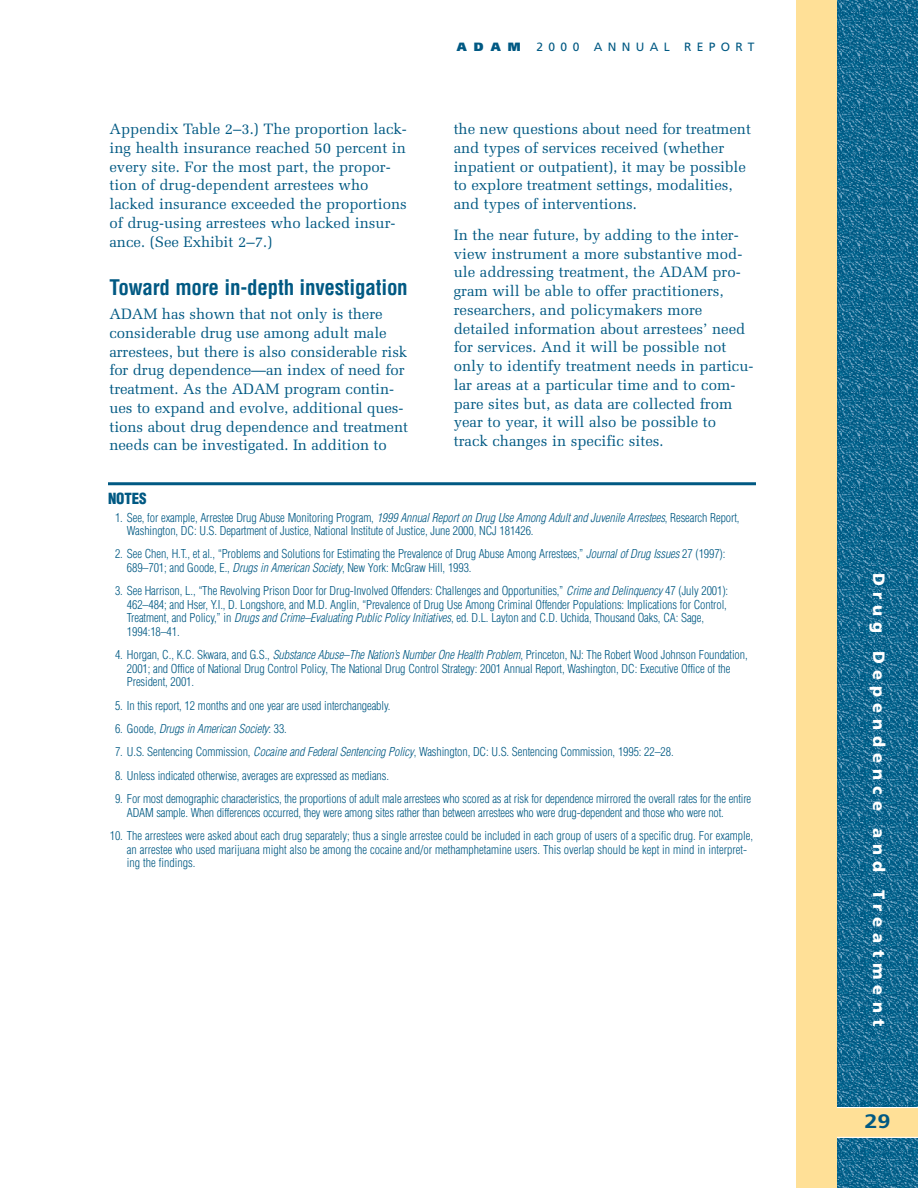
<style>
.page{position:relative;width:918px;height:1188px;background:#fff}
.page>*{position:absolute;margin:0;border:0;box-sizing:border-box;transform-origin:0 0}
.t1{font:700 condensed 21px "Helvetica";letter-spacing:-.01em;color:#005983}
.t2{font:700 19.5px "Frutiger";color:#005983;scale:1.2 1}
.t3{font:900 16.5px "Frutiger";letter-spacing:.365em;color:#fff}
.t4{font:15px/18.8px "Melior";color:#005983}
.t5{font:900 condensed 15px "Helvetica";letter-spacing:-.01em;color:#005983}
.t6{font:300 condensed 12px/13.5px "Helvetica";letter-spacing:-.01em;color:#005983}
.t7{font:italic 300 condensed 12px "Helvetica";letter-spacing:-.01em;color:#005983}
.t8{font:12px "Frutiger";letter-spacing:.445em;color:#005983}
.t9{font:900 12px "Frutiger";color:#005983}
.s1{font-style:italic}
.s2{font-style:normal}
</style>
<div class="page">
<div style="left:796px;top:0;width:44px;height:1188px;background:#ffe097"></div>
<img style="left:837px;top:0;width:81px;height:1188px">
<div style="left:837px;top:1107px;width:81px;height:30px;background:#ffe097"></div>
<hr style="left:837px;top:1107px;width:81px;height:1px;background:#fff">
<hr style="left:837px;top:1137px;width:81px;height:1px;background:#fff">
<hr style="left:108px;top:482px;width:648px;height:3px;background:#005983">
<p class="t4" style="left:110px;top:121px;width:299px">Appendix Table 2–3.) The proportion lack&shy;ing health insurance reached 50 percent in every site. For the most part, the propor&shy;tion of drug-dependent arrestees who lacked insurance exceeded the proportions of drug-using arrestees who lacked insur&shy;ance. (See Exhibit 2–7.)</p>
<h1 class="t1" style="left:110px;top:279px;width:300px">Toward more in-depth investigation</h1>
<p class="t4" style="left:110px;top:306px;width:300px">ADAM has shown that not only is there considerable drug use among adult male arrestees, but there is also considerable risk for drug dependence—an index of need for treatment. As the ADAM program contin&shy;ues to expand and evolve, additional ques&shy;tions about drug dependence and treatment needs can be investigated. In addition to</p>
<p class="t9" style="left:457px;top:42px;width:65px">ADAM</p>
<p class="t8" style="left:537px;top:42px;width:219px">2000 ANNUAL REPORT</p>
<p class="t4" style="left:454px;top:121px;width:299px">the new questions about need for treatment and types of services received (whether inpatient or outpatient), it may be possible to explore treatment settings, modalities, and types of interventions.</p>
<p class="t4" style="left:454px;top:227px;width:301px">In the near future, by adding to the inter&shy;view instrument a more substantive mod&shy;ule addressing treatment, the ADAM pro&shy;gram will be able to offer practitioners, researchers, and policymakers more detailed information about arrestees’ need for services. And it will be possible not only to identify treatment needs in particu&shy;lar areas at a particular time and to com&shy;pare sites but, as data are collected from year to year, it will also be possible to track changes in specific sites.</p>
<p class="t5" style="left:108px;top:492px;width:40px">NOTES</p>
<p class="t6" style="left:127px;top:511px;width:614px;text-indent:-12px">1. See, for example, Arrestee Drug Abuse Monitoring Program, <span class="s1">1999 Annual Report on Drug Use Among Adult and Juvenile Arrestees</span>, Research Report,<br>Washington, DC: U.S. Department of Justice, National Institute of Justice, June 2000, NCJ 181426.</p>
<p class="t6" style="left:127px;top:548px;width:600px;text-indent:-12px">2. See Chen, H.T., et al., “Problems and Solutions for Estimating the Prevalence of Drug Abuse Among Arrestees,” <span class="s1">Journal of Drug Issues</span> 27 (1997):<br>689–701; and Goode, E., <span class="s1">Drugs in American Society</span>, New York: McGraw Hill, 1993.</p>
<p class="t6" style="left:127px;top:585px;width:603px;text-indent:-12px">3. See Harrison, L., “The Revolving Prison Door for Drug-Involved Offenders: Challenges and Opportunities,” <span class="s1">Crime and Delinquency</span> 47 (July 2001):<br>462–484; and Hser, Y.I., D. Longshore, and M.D. Anglin, “Prevalence of Drug Use Among Criminal Offender Populations: Implications for Control, Treatment, and Policy,” in <span class="s1">Drugs and Crime–Evaluating Public Policy Initiatives</span>, ed. D.L. Layton and C.D. Uchida, Thousand Oaks, CA: Sage, 1994:18–41.</p>
<p class="t6" style="left:127px;top:649px;width:622px;text-indent:-12px">4. Horgan, C., K.C. Skwara, and G.S., <span class="s1">Substance Abuse–The Nation’s Number One Health Problem</span>, Princeton, NJ: The Robert Wood Johnson Foundation,<br>2001; and Office of National Drug Control Policy, The National Drug Control Strategy: 2001 Annual Report, Washington, DC: Executive Office of the<br>President, 2001.</p>
<p class="t6" style="left:115px;top:700px;width:277px">5. In this report, 12 months and one year are used interchangeably.</p>
<p class="t7" style="left:115px;top:724px;width:173px"><span class="s2">6. Goode,</span> Drugs in American Society<span class="s2">: 33.</span></p>
<p class="t6" style="left:115px;top:746px;width:560px">7. U.S. Sentencing Commission, <span class="s1">Cocaine and Federal Sentencing Policy</span>, Washington, DC: U.S. Sentencing Commission, 1995: 22–28.</p>
<p class="t6" style="left:115px;top:770px;width:275px">8. Unless indicated otherwise, averages are expressed as medians.</p>
<p class="t6" style="left:127px;top:793px;width:626px;text-indent:-12px">9. For most demographic characteristics, the proportions of adult male arrestees who scored as at risk for dependence mirrored the overall rates for the entire<br>ADAM sample. When differences occurred, they were among sites rather than between arrestees who were drug-dependent and those who were not.</p>
<p class="t6" style="left:127px;top:830px;width:628px;text-indent:-17px">10. The arrestees were asked about each drug separately; thus a single arrestee could be included in each group of users of a specific drug. For example, an arrestee who used marijuana might also be among the cocaine and/or methamphetamine users. This overlap should be kept in mind in interpret&shy;ing the findings.</p>
<h3 class="t3" style="left:885px;top:573px;width:455px;rotate:90deg">Drug Dependence and Treatment</h3>
<h2 class="t2" style="left:864px;top:1114px;width:23px">29</h2>
</div>
